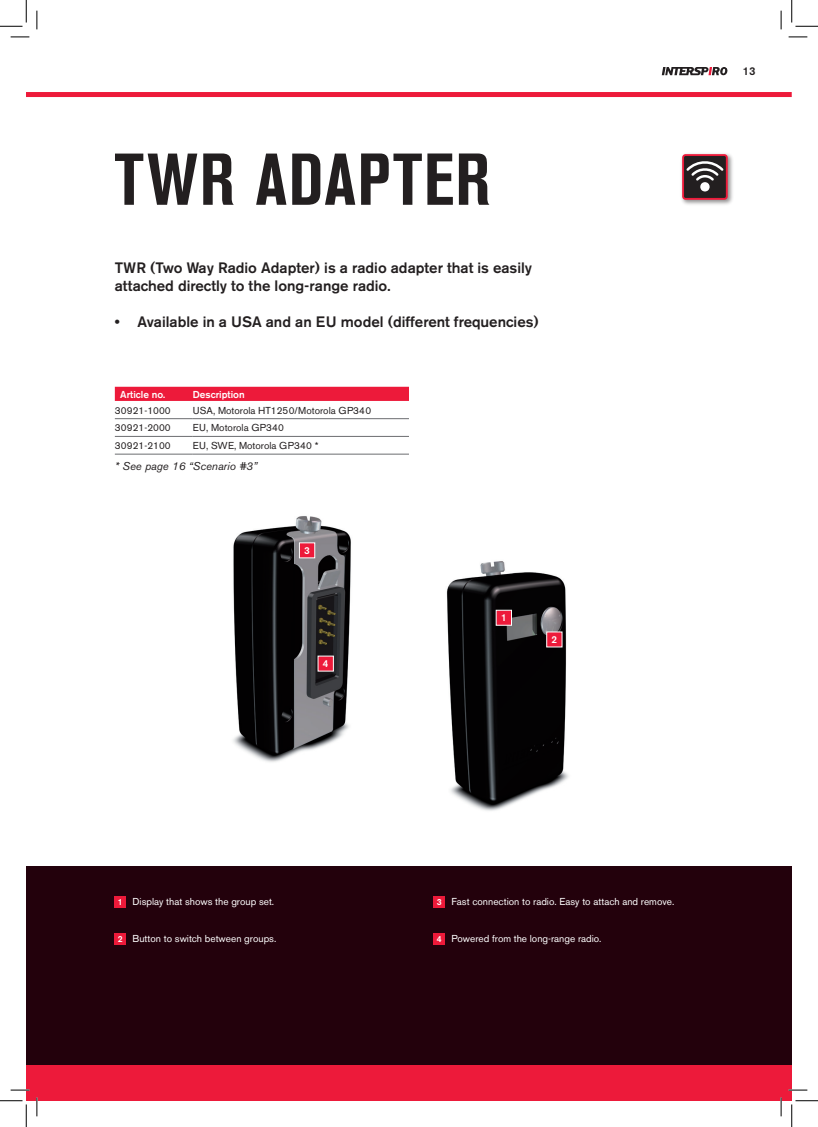
<style>
.page{position:relative;width:818px;height:1127px;background:#fff}
.page>*{position:absolute;margin:0;border:0;box-sizing:border-box;transform-origin:0 0}
.t1{font:700 condensed 72.5px "Akzidenz Grotesk BE";letter-spacing:.02em;color:#231f20}
.t2{font:500 15px/18px "Akzidenz Grotesk BE";color:#231f20}
.t3{font:italic 11.25px "Akzidenz Grotesk BE";color:#231f20}
.t4{font:500 11.25px "Akzidenz Grotesk BE";color:#231f20}
.t5{font:10px "Akzidenz Grotesk BE";color:#fff}
.t6{font:10px "Akzidenz Grotesk BE";color:#231f20}
.t7{font:500 10px "Akzidenz Grotesk BE";color:#fff}
.s1{font-weight:500;font-size:8.75px}
</style>
<div class="page">
<img style="left:233px;top:516px;width:336px;height:295px">
<div style="left:26px;top:866px;width:11px;height:223px;background:#23010c"></div>
<div style="left:37px;top:866px;width:755px;height:223px;background:#23010c"></div>
<svg style="left:317px;top:655px;width:17px;height:16px"></svg>
<svg style="left:299px;top:542px;width:16px;height:16px"></svg>
<svg style="left:546px;top:631px;width:17px;height:16px"></svg>
<svg style="left:495px;top:609px;width:17px;height:16px"></svg>
<img style="left:681px;top:153px;width:52px;height:52px">
<div style="left:683px;top:155px;width:44px;height:44px;background:#231f20;border-radius:2px"></div>
<div style="left:682px;top:154px;width:46px;height:46px;border:2px solid #ed1a3a;border-radius:2px"></div>
<svg style="left:684px;top:160px;width:42px;height:32px"></svg>
<svg style="left:115px;top:386px;width:294px;height:15px;background:#ed2644"></svg>
<hr style="left:115px;top:453px;width:78px;height:1px;background:#6c6d70">
<hr style="left:193px;top:453px;width:216px;height:1px;background:#6c6d70">
<hr style="left:115px;top:418px;width:78px;height:1px;background:#6c6d70">
<hr style="left:193px;top:418px;width:216px;height:1px;background:#6c6d70">
<hr style="left:115px;top:436px;width:78px;height:1px;background:#6c6d70">
<hr style="left:193px;top:436px;width:216px;height:1px;background:#6c6d70">
<div style="left:115px;top:896px;width:11px;height:11px;background:#ed1a3a"></div>
<div style="left:115px;top:933px;width:11px;height:11px;background:#ed1a3a"></div>
<div style="left:434px;top:896px;width:11px;height:11px;background:#ed1a3a"></div>
<div style="left:434px;top:933px;width:11px;height:11px;background:#ed1a3a"></div>
<svg style="left:662px;top:67px;width:66px;height:9px"></svg>
<div style="left:26px;top:92px;width:766px;height:5px;background:#ed1a3a"></div>
<div style="left:26px;top:1064px;width:766px;height:36px;background:#ed1a3a"></div>
<svg style="left:11px;top:36px;width:18px;height:2px"></svg>
<svg style="left:788px;top:36px;width:19px;height:2px"></svg>
<svg style="left:11px;top:1089px;width:18px;height:1px"></svg>
<svg style="left:788px;top:1089px;width:19px;height:1px"></svg>
<svg style="left:36px;top:11px;width:2px;height:18px"></svg>
<svg style="left:36px;top:1097px;width:2px;height:18px"></svg>
<svg style="left:780px;top:11px;width:2px;height:18px"></svg>
<svg style="left:780px;top:1097px;width:2px;height:18px"></svg>
<svg style="left:0;top:0;width:27px;height:27px"></svg>
<svg style="left:0;top:1100px;width:27px;height:26px"></svg>
<svg style="left:791px;top:0;width:27px;height:27px"></svg>
<svg style="left:791px;top:1100px;width:27px;height:26px"></svg>
<h1 class="t1" style="left:115px;top:138px;width:377px">TWR ADAPTER</h1>
<p class="t2" style="left:115px;top:259px;width:419px">TWR (Two Way Radio Adapter) is a radio adapter that is easily attached directly to the long-range radio.</p>
<p class="t2" style="left:115px;top:313px;width:426px">• Available in a USA and an EU model (different frequencies)</p>
<p class="t7" style="left:120px;top:388px;width:46px">Article no.</p>
<p class="t7" style="left:193px;top:388px;width:53px">Description</p>
<p class="t6" style="left:115px;top:404px;width:57px">30921-1000</p>
<p class="t6" style="left:193px;top:404px;width:180px">USA, Motorola HT1250/Motorola GP340</p>
<p class="t6" style="left:115px;top:422px;width:57px">30921-2000</p>
<p class="t6" style="left:193px;top:422px;width:93px">EU, Motorola GP340</p>
<p class="t6" style="left:115px;top:439px;width:57px">30921-2100</p>
<p class="t6" style="left:193px;top:439px;width:127px">EU, SWE, Motorola GP340 *</p>
<p class="t3" style="left:115px;top:459px;width:144px">* See page 16 “Scenario #3”</p>
<p class="t7" style="left:304px;top:544px;width:7px">3</p>
<p class="t7" style="left:323px;top:657px;width:7px">4</p>
<p class="t7" style="left:501px;top:611px;width:7px">1</p>
<p class="t7" style="left:551px;top:633px;width:7px">2</p>
<p class="t4" style="left:743px;top:64px;width:14px">13</p>
<p class="t5" style="left:118px;top:895px;width:158px"><span class="s1">1</span> Display that shows the group set.</p>
<p class="t5" style="left:118px;top:932px;width:160px"><span class="s1">2</span> Button to switch between groups.</p>
<p class="t5" style="left:437px;top:895px;width:239px"><span class="s1">3</span> Fast connection to radio. Easy to attach and remove.</p>
<p class="t5" style="left:437px;top:932px;width:166px"><span class="s1">4</span> Powered from the long-range radio.</p>
</div>
